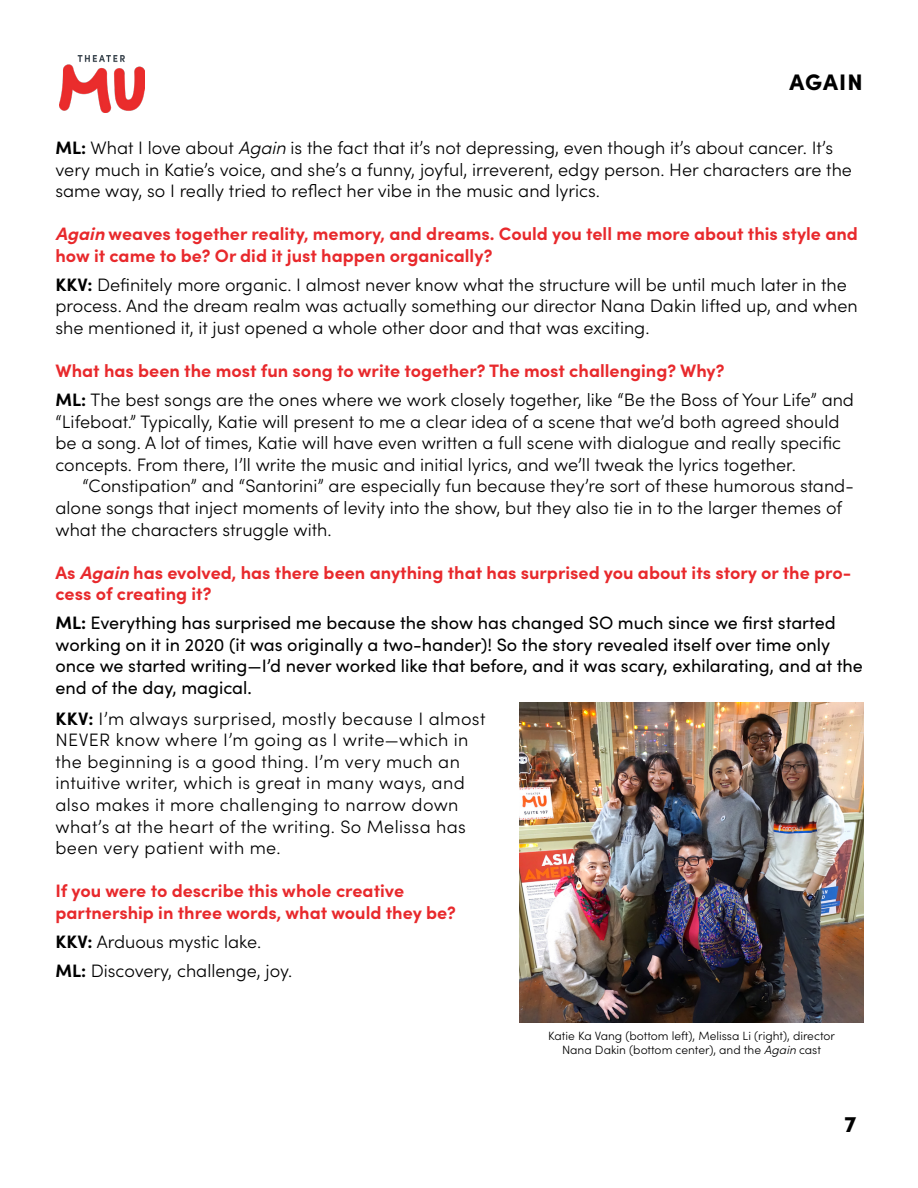
<style>
.page{position:relative;width:918px;height:1188px;background:#fff}
.page>*{position:absolute;margin:0;border:0;box-sizing:border-box;transform-origin:0 0}
.t1{font:900 22.5px "Sofia Pro";letter-spacing:.045em;color:#000}
.t2{font:300 18px/21.6px "Sofia Pro";color:#000}
.t3{font:700 18px/21.6px "Sofia Pro";color:#e8292c}
.t4{font:18px/21.6px "Sofia Pro";color:#000}
.t5{font:300 18px/21.6px "Sofia Pro";letter-spacing:.02em;color:#000}
.t6{font:300 12px/14.4px "Sofia Pro";color:#000;text-align:center}
.s1{font-weight:700}
.s2{font-style:italic}
</style>
<div class="page">
<img style="left:519px;top:702px;width:345px;height:320px">
<img style="left:59px;top:55px;width:85px;height:57px">
<p class="t1" style="left:789px;top:64px;width:75px">AGAIN</p>
<p class="t2" style="left:56px;top:136px;width:798px"><span class="s1">ML:</span> What I love about <span class="s2">Again</span> is the fact that it’s not depressing, even though it’s about cancer. It’s very much in Katie’s voice, and she’s a funny, joyful, irreverent, edgy person. Her characters are the same way, so I really tried to reflect her vibe in the music and lyrics.</p>
<p class="t3" style="left:56px;top:222px;width:804px"><span class="s2">Again</span> weaves together reality, memory, and dreams. Could you tell me more about this style and how it came to be? Or did it just happen organically?</p>
<p class="t2" style="left:56px;top:273px;width:804px"><span class="s1">KKV:</span> Definitely more organic. I almost never know what the structure will be until much later in the process. And the dream realm was actually something our director Nana Dakin lifted up, and when she mentioned it, it just opened a whole other door and that was exciting.</p>
<p class="t3" style="left:56px;top:359px;width:671px">What has been the most fun song to write together? The most challenging? Why?</p>
<p class="t2" style="left:56px;top:388px;width:800px"><span class="s1">ML:</span> The best songs are the ones where we work closely together, like “Be the Boss of Your Life” and “Lifeboat.” Typically, Katie will present to me a clear idea of a scene that we’d both agreed should be a song. A lot of times, Katie will have even written a full scene with dialogue and really specific concepts. From there, I’ll write the music and initial lyrics, and we’ll tweak the lyrics together.</p>
<p class="t2" style="left:56px;top:474px;width:800px;text-indent:27px">“Constipation” and “Santorini” are especially fun because they’re sort of these humorous stand&shy;alone songs that inject moments of levity into the show, but they also tie in to the larger themes of what the characters struggle with.</p>
<p class="t3" style="left:56px;top:560px;width:797px">As <span class="s2">Again</span> has evolved, has there been anything that has surprised you about its story or the pro&shy;cess of creating it?</p>
<p class="t4" style="left:56px;top:611px;width:809px"><span class="s1">ML:</span> Everything has surprised me because the show has changed SO much since we first started working on it in 2020 (it was originally a two-hander)! So the story revealed itself over time only once we started writing—I’d never worked like that before, and it was scary, exhilarating, and at the end of the day, magical.</p>
<p class="t5" style="left:56px;top:707px;width:431px"><span class="s1">KKV:</span> I’m always surprised, mostly because I almost<br>NEVER know where I’m going as I write—which in the beginning is a good thing. I’m very much an</p>
<p class="t5" style="left:56px;top:771px;width:412px">intuitive writer, which is great in many ways, and also makes it more challenging to narrow down what’s at the heart of the writing. So Melissa has been very patient with me.</p>
<p class="t3" style="left:56px;top:879px;width:350px">If you were to describe this whole creative</p>
<p class="t3" style="left:56px;top:900px;width:402px">partnership in three words, what would they be?</p>
<p class="t2" style="left:56px;top:930px;width:207px"><span class="s1">KKV:</span> Arduous mystic lake.</p>
<p class="t2" style="left:56px;top:959px;width:238px"><span class="s1">ML:</span> Discovery, challenge, joy.</p>
<p class="t6" style="left:548px;top:1028px;width:288px">Katie Ka Vang (bottom left), Melissa Li (right), director<br>Nana Dakin (bottom center), and the <span class="s2">Again</span> cast</p>
<p class="t1" style="left:845px;top:1107px;width:13px">7</p>
</div>
